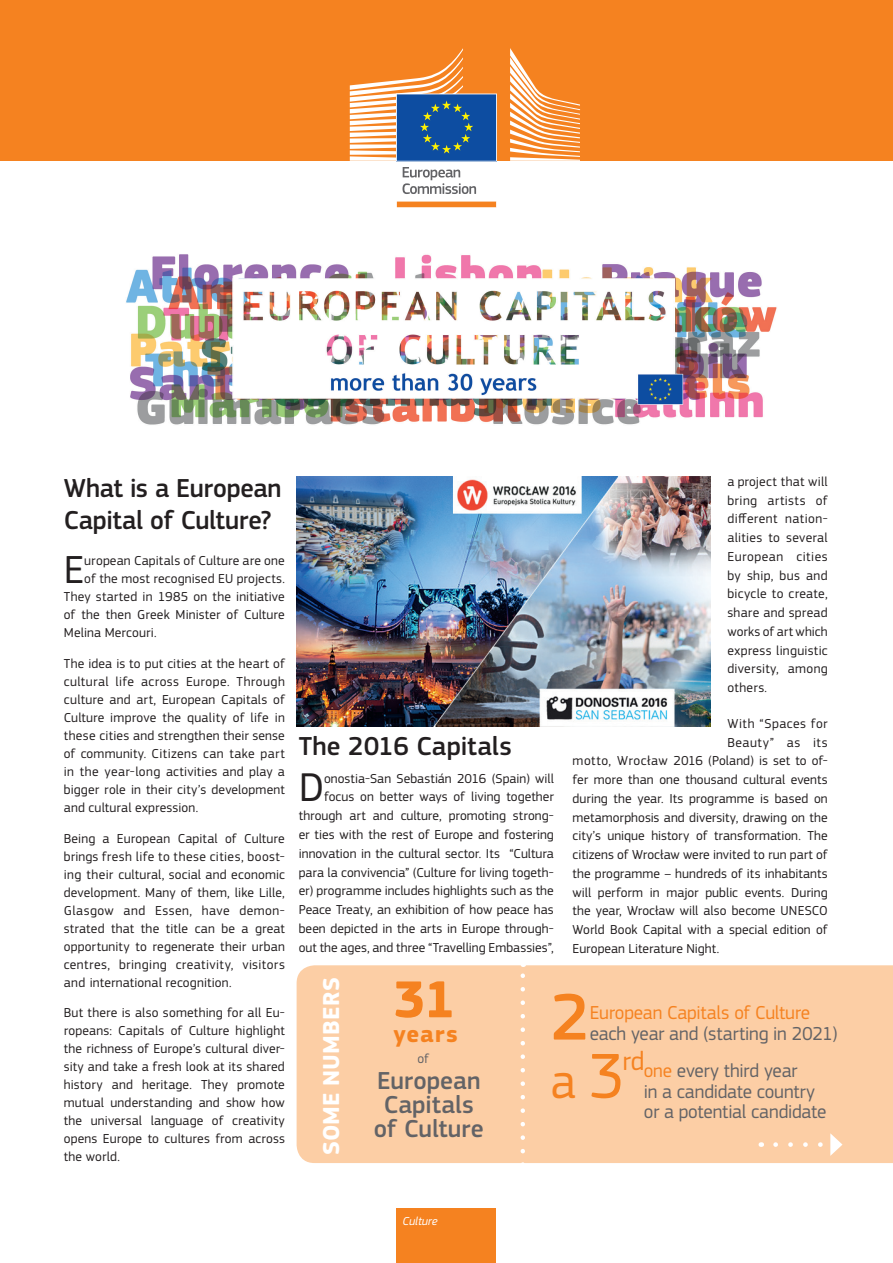
<style>
.page{position:relative;width:893px;height:1263px;background:#fff}
.page>*{position:absolute;margin:0;border:0;box-sizing:border-box;transform-origin:0 0}
.t1{font:500 68.4px "EC Square Sans Pro";color:#f58220}
.t2{font:700 54px "EC Square Sans Pro";color:#f58220}
.t3{font:50.55px "EC Square Sans Pro";color:#f58220}
.t4{font:41.85px "EC Square Sans Pro";color:#231f20}
.t5{font:40.65px "EC Square Sans Pro";color:#231f20}
.t6{font:500 27px/32.4px "EC Square Sans Pro";letter-spacing:-.005em;color:#231f20}
.t7{font:500 25.5px/24px "EC Square Sans Pro";color:#636366;text-align:center}
.t8{font:700 24px "EC Square Sans Pro";letter-spacing:.01em;color:#fff}
.t9{font:700 24px "EC Square Sans Pro";letter-spacing:.035em;color:#f58220}
.t10{font:19.5px/20.7px "EC Square Sans Pro";letter-spacing:-.01em;color:#636366}
.t11{font:19.5px "EC Square Sans Pro";letter-spacing:-.01em;color:#f58220}
.t12{font:13.5px/18px "EC Square Sans Pro";letter-spacing:.01em;color:#231f20;text-align:justify}
.t13{font:13.5px "EC Square Sans Pro";letter-spacing:.04em;color:#231f20}
.t14{font:13.5px "EC Square Sans Pro";letter-spacing:.045em;color:#231f20}
.t15{font:13.5px "EC Square Sans Pro";color:#636366}
.t16{font:italic 12px "EC Square Sans Pro";color:#fff}
.s1{font-size:66.15px}
.s2{color:#f58220}
</style>
<div class="page">
<div style="left:397px;top:1208px;width:99px;height:55px;background:#f58220"></div>
<div style="left:0;top:0;width:893px;height:160px;background:#f58220"></div>
<svg style="left:510px;top:48px;width:70px;height:113px"></svg>
<svg style="left:350px;top:48px;width:147px;height:160px"></svg>
<img style="left:126px;top:254px;width:651px;height:171px">
<div style="left:297px;top:965px;width:596px;height:198px;background:#fccea5"></div>
<svg style="left:521px;top:965px;width:4px;height:198px"></svg>
<svg style="left:776px;top:1133px;width:66px;height:23px;background:#fcd4b0"></svg>
<img style="left:297px;top:476px;width:413px;height:251px">
<h3 class="t6" style="left:64px;top:472px;width:219px">What is a European<br>Capital of Culture?</h3>
<h3 class="t5" style="left:64px;top:546px;width:22px">E</h3>
<p class="t12" style="left:84px;top:552px;width:202px">uropean Capitals of Culture are one</p>
<p class="t12" style="left:84px;top:570px;width:202px">of the most recognised EU projects.</p>
<p class="t12" style="left:64px;top:588px;width:223px">They started in 1985 on the initiative</p>
<p class="t12" style="left:64px;top:606px;width:223px">of the then Greek Minister of Culture</p>
<p class="t12" style="left:64px;top:624px;width:94px">Melina Mercouri.</p>
<p class="t12" style="left:64px;top:654px;width:223px">The idea is to put cities at the heart of cultural life across Europe. Through culture and art, European Capitals of Culture improve the quality of life in these cities and strengthen their sense of community. Citizens can take part in the year-long activities and play a bigger role in their city’s development and cultural expression.</p>
<p class="t12" style="left:64px;top:829px;width:223px">Being a European Capital of Culture brings fresh life to these cities, boost&shy;ing their cultural, social and economic development. Many of them, like Lille, Glasgow and Essen, have demon&shy;strated that the title can be a great opportunity to regenerate their urban centres, bringing creativity, visitors and international recognition.</p>
<p class="t12" style="left:64px;top:1004px;width:223px">But there is also something for all Eu&shy;ropeans: Capitals of Culture highlight the richness of Europe’s cultural diver&shy;sity and take a fresh look at its shared history and heritage. They promote mutual understanding and show how the universal language of creativity opens Europe to cultures from across the world.</p>
<h3 class="t6" style="left:299px;top:731px;width:215px">The 2016 Capitals</h3>
<h3 class="t4" style="left:299px;top:763px;width:27px">D</h3>
<p class="t12" style="left:299px;top:769px;width:257px;line-height:18.8px;text-align:right">onostia-San Sebastián 2016 (Spain) will focus on better ways of living together through art and culture, promoting strong&shy;er ties with the rest of Europe and fostering innovation in the cultural sector. Its “Cultura para la convivencia” (Culture for living togeth&shy;er) programme includes highlights such as the Peace Treaty, an exhibition of how peace has been depicted in the arts in Europe through&shy;out the ages, and three “Travelling Embassies”,</p>
<p class="t12" style="left:727px;top:472px;width:102px;line-height:18.8px">a project that will bring artists of different nation&shy;alities to several European cities by ship, bus and bicycle to create, share and spread works of art which express linguistic diversity, among others.</p>
<p class="t13" style="left:727px;top:715px;width:102px">With “Spaces for</p>
<p class="t14" style="left:727px;top:734px;width:102px">Beauty” as its</p>
<p class="t12" style="left:573px;top:752px;width:257px">motto, Wrocław 2016 (Poland) is set to of-</p>
<p class="t12" style="left:573px;top:771px;width:257px">fer more than one thousand cultural events</p>
<p class="t12" style="left:573px;top:789px;width:257px">during the year. Its programme is based on</p>
<p class="t12" style="left:573px;top:808px;width:257px">metamorphosis and diversity, drawing on the</p>
<p class="t12" style="left:573px;top:827px;width:257px">city’s unique history of transformation. The</p>
<p class="t12" style="left:573px;top:846px;width:257px">citizens of Wrocław were invited to run part of</p>
<p class="t12" style="left:573px;top:864px;width:257px">the programme – hundreds of its inhabitants</p>
<p class="t12" style="left:573px;top:883px;width:257px">will perform in major public events. During</p>
<p class="t12" style="left:573px;top:902px;width:257px">the year, Wrocław will also become UNESCO</p>
<p class="t12" style="left:573px;top:921px;width:257px">World Book Capital with a special edition of</p>
<p class="t12" style="left:573px;top:939px;width:148px">European Literature Night.</p>
<h3 class="t8" style="left:317px;top:1155px;width:180px;rotate:-90deg">SOME NUMBERS</h3>
<h2 class="t2" style="left:393px;top:967px;width:64px">31</h2>
<h3 class="t9" style="left:393px;top:1020px;width:66px">years</h3>
<p class="t15" style="left:417px;top:1051px;width:13px">of</p>
<h3 class="t7" style="left:374px;top:1069px;width:112px">European<br>Capitals of Culture</h3>
<h1 class="t1" style="left:551px;top:977px;width:41px">2</h1>
<h3 class="t11" style="left:590px;top:1001px;width:222px">European Capitals of Culture</h3>
<h3 class="t10" style="left:590px;top:1023px;width:249px">each year and (starting in 2021)</h3>
<h3 class="t3" style="left:551px;top:1052px;width:75px">a<span class="s1">3</span></h3>
<h3 class="t10" style="left:644px;top:1060px;width:184px;text-indent:-22px"><sup>rd</sup> <span class="s2">one</span> every third year<br>in a candidate country or a potential candidate</h3>
<p class="t16" style="left:403px;top:1214px;width:37px">Culture</p>
</div>
